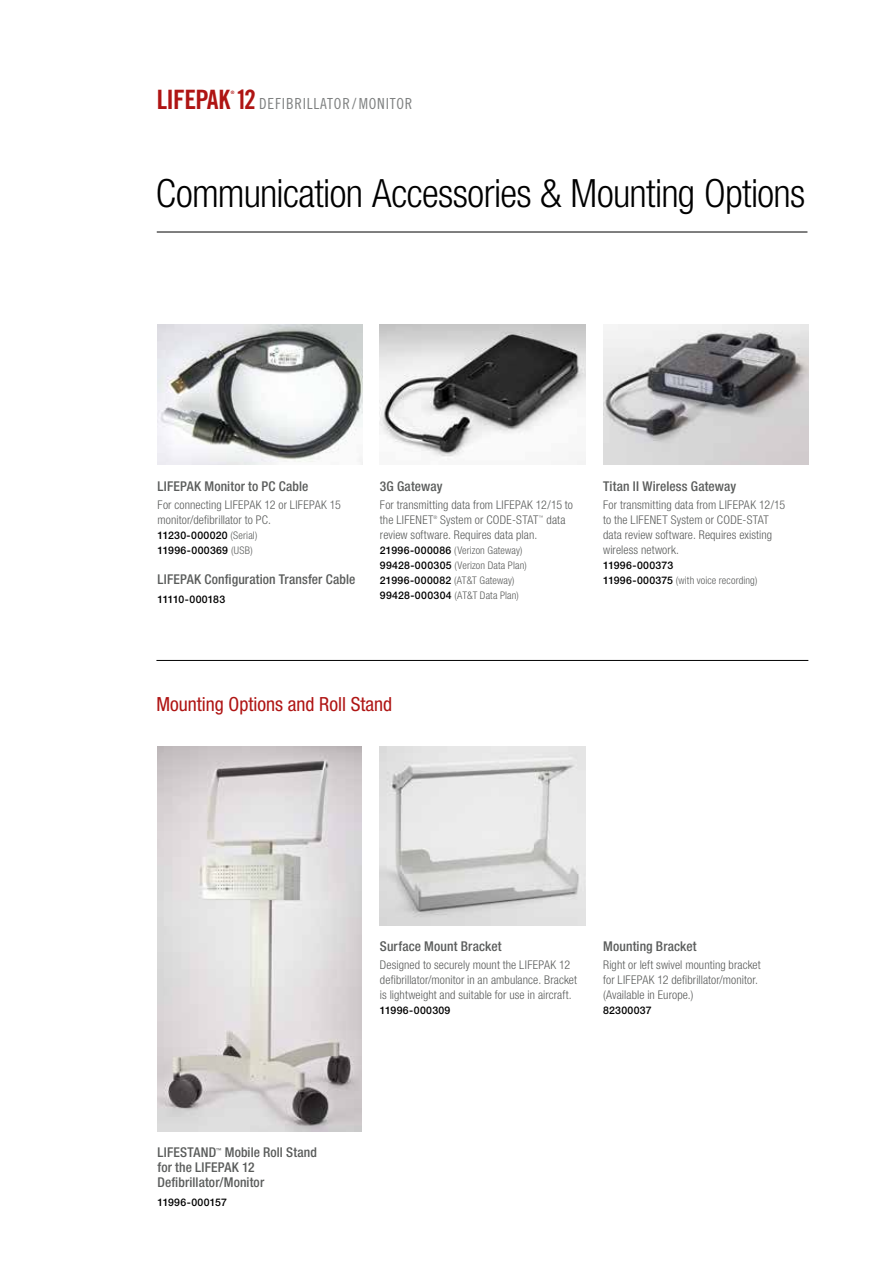
<style>
.page{position:relative;width:893px;height:1263px;background:#fff}
.page>*{position:absolute;margin:0;border:0;box-sizing:border-box;transform-origin:0 0}
.t1{font:300 condensed 39px "Helvetica Neue LTW1 G";letter-spacing:-.015em;color:#000}
.t2{font:26.7px "Trade Gothic LT Std Bd Cn 20";letter-spacing:-.025em;color:#af1413}
.t3{font:condensed 19.5px "Helvetica Neue LTW1 G";color:#af1413}
.t4{font:15.3px "Trade Gothic LT Std Cn 18";letter-spacing:.05em;color:#7f8181}
.t5{font:500 condensed 13.5px/15px "Helvetica Neue LTW1 G";letter-spacing:.01em;color:#5a5c5b}
.t6{font:300 condensed 12px/15px "Helvetica Neue LTW1 G";letter-spacing:.01em;color:#5a5c5b}
.t7{font:500 10.5px/15px "Helvetica Neue LTW1 G";letter-spacing:.025em;color:#000}
.t8{font:300 condensed 10.5px/15px "Helvetica Neue LTW1 G";letter-spacing:.01em;color:#5a5c5b}
.t9{font:500 10.5px "Helvetica Neue LTW1 G";letter-spacing:-.035em;color:#000}
.t10{font:500 condensed 5.4px "Helvetica Neue LTW1 G";color:#5a5c5b}
.t11{font:300 condensed 4.8px "Helvetica Neue LTW1 G";color:#5a5c5b}
.t12{font:4.65px "Trade Gothic LT Std Bd Cn 20";color:#af1413}
.s1{font-family:"Trade Gothic LT Std Bd Cn 20";font-size:26.7px;color:#af1413}
.s2{font-weight:300;font-stretch:condensed;color:#5a5c5b}
.s3{font-weight:500;font-stretch:normal;color:#000}
</style>
<div class="page">
<hr style="left:157px;top:232px;width:650px;height:1px;background:#000">
<img style="left:158px;top:324px;width:204px;height:141px">
<hr style="left:156px;top:660px;width:652px;height:1px;background:#000">
<img style="left:380px;top:746px;width:205px;height:179px">
<img style="left:603px;top:324px;width:205px;height:141px">
<img style="left:158px;top:746px;width:204px;height:385px">
<img style="left:380px;top:324px;width:205px;height:141px">
<h2 class="t2" style="left:157px;top:84px;width:75px">LIFEPAK</h2>
<p class="t12" style="left:231px;top:89px;width:5px">®</p>
<p class="t4" style="left:236px;top:95px;width:178px"><span class="s1">12</span> DEFIBRILLATOR/MONITOR</p>
<h1 class="t1" style="left:156px;top:170px;width:651px">Communication Accessories &amp; Mounting Options</h1>
<p class="t5" style="left:158px;top:479px;width:152px">LIFEPAK Monitor to PC Cable</p>
<p class="t6" style="left:158px;top:498px;width:185px">For connecting LIFEPAK 12 or LIFEPAK 15 monitor/defibrillator to PC.</p>
<p class="t7" style="left:158px;top:528px;width:101px">11230-000020 <span class="s2">(Serial)<br></span>11996-000369 <span class="s2">(USB)</span></p>
<p class="t5" style="left:158px;top:572px;width:199px">LIFEPAK Configuration Transfer Cable</p>
<p class="t9" style="left:158px;top:593px;width:69px">11110-000183</p>
<p class="t5" style="left:380px;top:479px;width:64px">3G Gateway</p>
<p class="t6" style="left:380px;top:498px;width:195px">For transmitting data from LIFEPAK 12/15 to the LIFENET</p>
<p class="t11" style="left:433px;top:515px;width:5px">®</p>
<p class="t6" style="left:440px;top:513px;width:100px">System or CODE-STAT</p>
<p class="t11" style="left:539px;top:515px;width:6px">™</p>
<p class="t6" style="left:547px;top:513px;width:20px">data</p>
<p class="t6" style="left:380px;top:528px;width:159px">review software. Requires data plan.</p>
<p class="t8" style="left:380px;top:543px;width:148px"><span class="s3">21996-000086</span> (Verizon Gateway)<br><span class="s3">99428-000305</span> (Verizon Data Plan)<br><span class="s3">21996-000082</span> (AT&amp;T Gateway)<br><span class="s3">99428-000304</span> (AT&amp;T Data Plan)</p>
<p class="t5" style="left:603px;top:479px;width:134px">Titan II Wireless Gateway</p>
<p class="t6" style="left:603px;top:498px;width:184px">For transmitting data from LIFEPAK 12/15 to the LIFENET System or CODE-STAT data review software. Requires existing wireless network.</p>
<p class="t7" style="left:603px;top:558px;width:156px">11996-000373<br>11996-000375 <span class="s2">(with voice recording)</span></p>
<h3 class="t3" style="left:156px;top:693px;width:237px">Mounting Options and Roll Stand</h3>
<p class="t5" style="left:157px;top:1145px;width:161px;text-indent:67px">Mobile Roll Stand for the LIFEPAK 12<br>Defibrillator/Monitor</p>
<p class="t7" style="left:158px;top:1194px;width:71px">11996-000157</p>
<p class="t5" style="left:158px;top:1145px;width:60px">LIFESTAND</p>
<p class="t10" style="left:216px;top:1146px;width:7px">™</p>
<p class="t5" style="left:380px;top:939px;width:123px">Surface Mount Bracket</p>
<p class="t6" style="left:380px;top:958px;width:199px">Designed to securely mount the LIFEPAK 12 defibrillator/monitor in an ambulance. Bracket is lightweight and suitable for use in aircraft.</p>
<p class="t7" style="left:380px;top:1003px;width:72px">11996-000309</p>
<p class="t5" style="left:603px;top:938px;width:95px">Mounting Bracket</p>
<p class="t6" style="left:603px;top:957px;width:159px">Right or left swivel mounting bracket for LIFEPAK 12 defibrillator/monitor. (Available in Europe.)</p>
<p class="t7" style="left:603px;top:1003px;width:50px">82300037</p>
</div>
